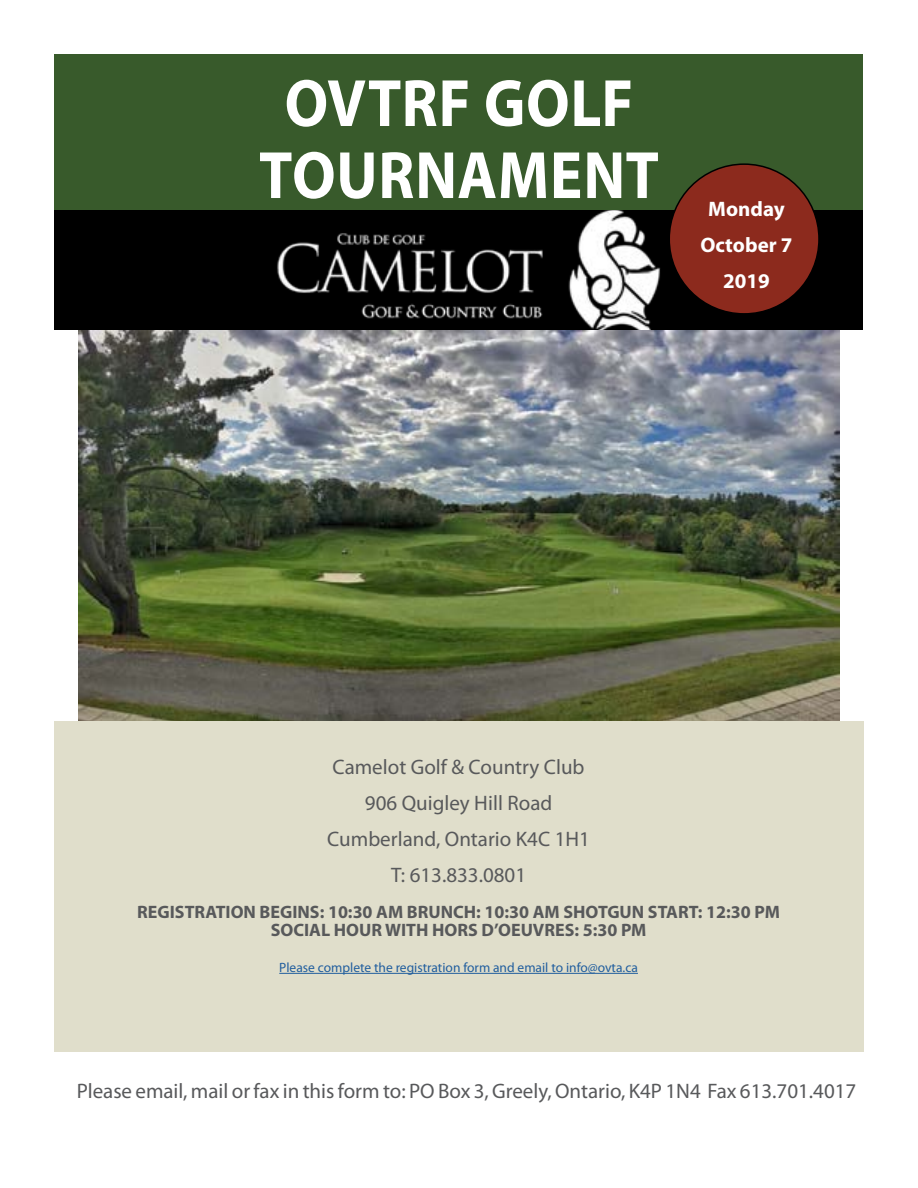
<style>
.page{position:relative;width:918px;height:1188px;background:#fff}
.page>*{position:absolute;margin:0;border:0;box-sizing:border-box;transform-origin:0 0}
.t1{font:700 67.5px/72px "Myriad Pro";letter-spacing:.01em;color:#fff;text-align:center;scale:.9 1}
.t2{font:21px/36px "Myriad Pro";color:#58595b;text-align:center}
.t3{font:700 21px/36px "Myriad Pro";color:#fff;text-align:center}
.t4{font:700 18px/18px "Myriad Pro";color:#58595b;text-align:center}
.t5{font:13.5px "Myriad Pro";color:#215e9e}
</style>
<div class="page">
<div style="left:55px;top:54px;width:808px;height:157px;background:#385a2b"></div>
<div style="left:55px;top:211px;width:808px;height:119px;background:#000"></div>
<img style="left:277px;top:211px;width:384px;height:119px">
<div style="left:669px;top:164px;width:150px;height:150px;background:#8c2a1d;border-radius:50%"></div>
<img style="left:78px;top:330px;width:762px;height:391px">
<div style="left:54px;top:721px;width:809px;height:331px;background:#e0decb"></div>
<hr style="left:279px;top:973px;width:359px;height:1px;background:#215e9e">
<h1 class="t1" style="left:259px;top:65px;width:446px">OVTRF GOLF<br>TOURNAMENT</h1>
<p class="t3" style="left:700px;top:190px;width:94px">Monday<br>October 7<br>2019</p>
<p class="t2" style="left:327px;top:749px;width:264px">Camelot Golf &amp; Country Club<br>906 Quigley Hill Road<br>Cumberland, Ontario K4C 1H1<br>T: 613.833.0801</p>
<p class="t4" style="left:137px;top:902px;width:644px">REGISTRATION BEGINS: 10:30 AM BRUNCH: 10:30 AM SHOTGUN START: 12:30 PM<br>SOCIAL HOUR WITH HORS D’OEUVRES: 5:30 PM</p>
<p class="t5" style="left:279px;top:959px;width:360px">Please complete the registration form and email to info@ovta.ca</p>
<p class="t2" style="left:77px;top:1073px;width:781px">Please email, mail or fax in this form to: PO Box 3, Greely, Ontario, K4P 1N4 Fax 613.701.4017</p>
</div>
